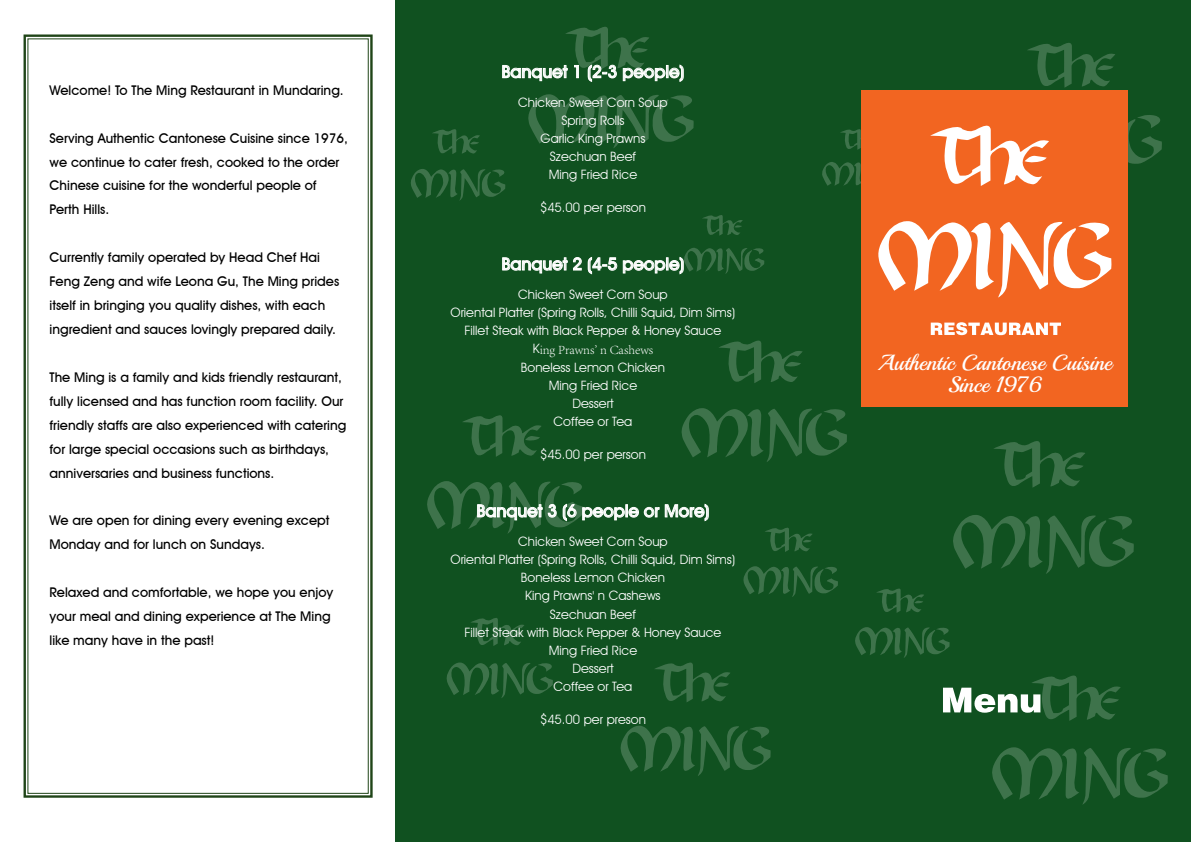
<style>
.page{position:relative;width:1191px;height:842px;background:#fff}
.page>*{position:absolute;margin:0;border:0;box-sizing:border-box;transform-origin:0 0}
.t1{font:22px/21.8px "Playball";color:#fff;text-align:center}
.t2{font:500 17.2px "Avant Garde IT Cby BT";color:#fff}
.t3{font:500 13.4px/23.9px "Avant Garde IT Cby BT";color:#000}
.t4{font:12.9px/18.2px "Avant Garde IT Cby BT";color:#fff;text-align:center}
.t5{font:300 12.9px "Adobe Song Std";color:#fff}
.s1{font-family:"Avant Garde IT Cby BT";font-weight:400}
</style>
<div class="page">
<div style="left:396px;top:0;width:795px;height:842px;background:#105120"></div>
<svg style="left:1027px;top:43px;width:88px;height:45px"></svg>
<svg style="left:992px;top:747px;width:176px;height:58px"></svg>
<svg style="left:855px;top:627px;width:95px;height:31px"></svg>
<svg style="left:877px;top:588px;width:47px;height:25px"></svg>
<svg style="left:743px;top:566px;width:95px;height:31px"></svg>
<svg style="left:765px;top:527px;width:47px;height:25px"></svg>
<svg style="left:702px;top:215px;width:41px;height:21px"></svg>
<svg style="left:822px;top:162px;width:39px;height:24px"></svg>
<svg style="left:840px;top:129px;width:21px;height:21px"></svg>
<svg style="left:681px;top:408px;width:166px;height:54px"></svg>
<svg style="left:719px;top:340px;width:83px;height:43px"></svg>
<svg style="left:528px;top:94px;width:166px;height:54px"></svg>
<svg style="left:411px;top:169px;width:95px;height:32px"></svg>
<svg style="left:432px;top:129px;width:48px;height:25px"></svg>
<svg style="left:463px;top:415px;width:78px;height:42px"></svg>
<svg style="left:620px;top:725px;width:151px;height:51px"></svg>
<svg style="left:655px;top:662px;width:75px;height:40px"></svg>
<svg style="left:446px;top:662px;width:107px;height:36px"></svg>
<svg style="left:471px;top:618px;width:53px;height:28px"></svg>
<svg style="left:953px;top:515px;width:181px;height:59px"></svg>
<svg style="left:994px;top:441px;width:91px;height:47px"></svg>
<svg style="left:943px;top:675px;width:177px;height:46px"></svg>
<svg style="left:502px;top:27px;width:182px;height:55px"></svg>
<svg style="left:502px;top:257px;width:80px;height:16px"></svg>
<svg style="left:588px;top:257px;width:29px;height:17px"></svg>
<svg style="left:623px;top:248px;width:141px;height:26px"></svg>
<svg style="left:427px;top:481px;width:232px;height:53px"></svg>
<svg style="left:665px;top:504px;width:44px;height:17px"></svg>
<svg style="left:23px;top:34px;width:350px;height:764px"></svg>
<div style="left:861px;top:90px;width:267px;height:317px;background:#f26521"></div>
<svg style="left:878px;top:221px;width:234px;height:77px"></svg>
<svg style="left:930px;top:115px;width:232px;height:71px"></svg>
<svg style="left:930px;top:322px;width:131px;height:13px"></svg>
<p class="t3" style="left:50px;top:78px;width:296px">Welcome! To The Ming Restaurant in Mundaring.</p>
<p class="t3" style="left:50px;top:126px;width:300px">Serving Authentic Cantonese Cuisine since 1976, we continue to cater fresh, cooked to the order Chinese cuisine for the wonderful people of Perth Hills.</p>
<p class="t3" style="left:50px;top:245px;width:291px">Currently family operated by Head Chef Hai Feng Zeng and wife Leona Gu, The Ming prides itself in bringing you quality dishes, with each ingredient and sauces lovingly prepared daily.</p>
<p class="t3" style="left:50px;top:365px;width:298px">The Ming is a family and kids friendly restaurant, fully licensed and has function room facility. Our friendly staffs are also experienced with catering for large special occasions such as birthdays, anniversaries and business functions.</p>
<p class="t3" style="left:50px;top:509px;width:281px">We are open for dining every evening except<br>Monday and for lunch on Sundays.</p>
<p class="t3" style="left:50px;top:580px;width:285px">Relaxed and comfortable, we hope you enjoy your meal and dining experience at The Ming like many have in the past!</p>
<p class="t2" style="left:501px;top:61px;width:184px">Banquet 1 (2-3 people)</p>
<p class="t4" style="left:518px;top:93px;width:151px">Chicken Sweet Corn Soup<br>Spring Rolls<br>Garlic King Prawns<br>Szechuan Beef<br>Ming Fried Rice</p>
<p class="t4" style="left:540px;top:198px;width:107px">$45.00 per person</p>
<p class="t2" style="left:501px;top:253px;width:184px">Banquet 2 (4-5 people)</p>
<p class="t4" style="left:450px;top:285px;width:286px">Chicken Sweet Corn Soup<br>Oriental Platter (Spring Rolls, Chilli Squid, Dim Sims)<br>Fillet Steak with Black Pepper &amp; Honey Sauce</p>
<p class="t5" style="left:533px;top:342px;width:122px"><span class="s1">K</span>ing Prawns' n Cashews</p>
<p class="t4" style="left:521px;top:358px;width:145px">Boneless Lemon Chicken<br>Ming Fried Rice<br>Dessert<br>Coffee or Tea</p>
<p class="t4" style="left:540px;top:445px;width:107px">$45.00 per person</p>
<p class="t2" style="left:476px;top:500px;width:234px">Banquet 3 (6 people or More)</p>
<p class="t4" style="left:450px;top:532px;width:286px">Chicken Sweet Corn Soup<br>Oriental Platter (Spring Rolls, Chilli Squid, Dim Sims)<br>Boneless Lemon Chicken<br>King Prawns' n Cashews<br>Szechuan Beef<br>Fillet Steak with Black Pepper &amp; Honey Sauce<br>Ming Fried Rice<br>Dessert<br>Coffee or Tea</p>
<p class="t4" style="left:540px;top:710px;width:107px">$45.00 per preson</p>
<h1 class="t1" style="left:877px;top:352px;width:236px">Authentic Cantonese Cuisine<br>Since 1976</h1>
</div>
